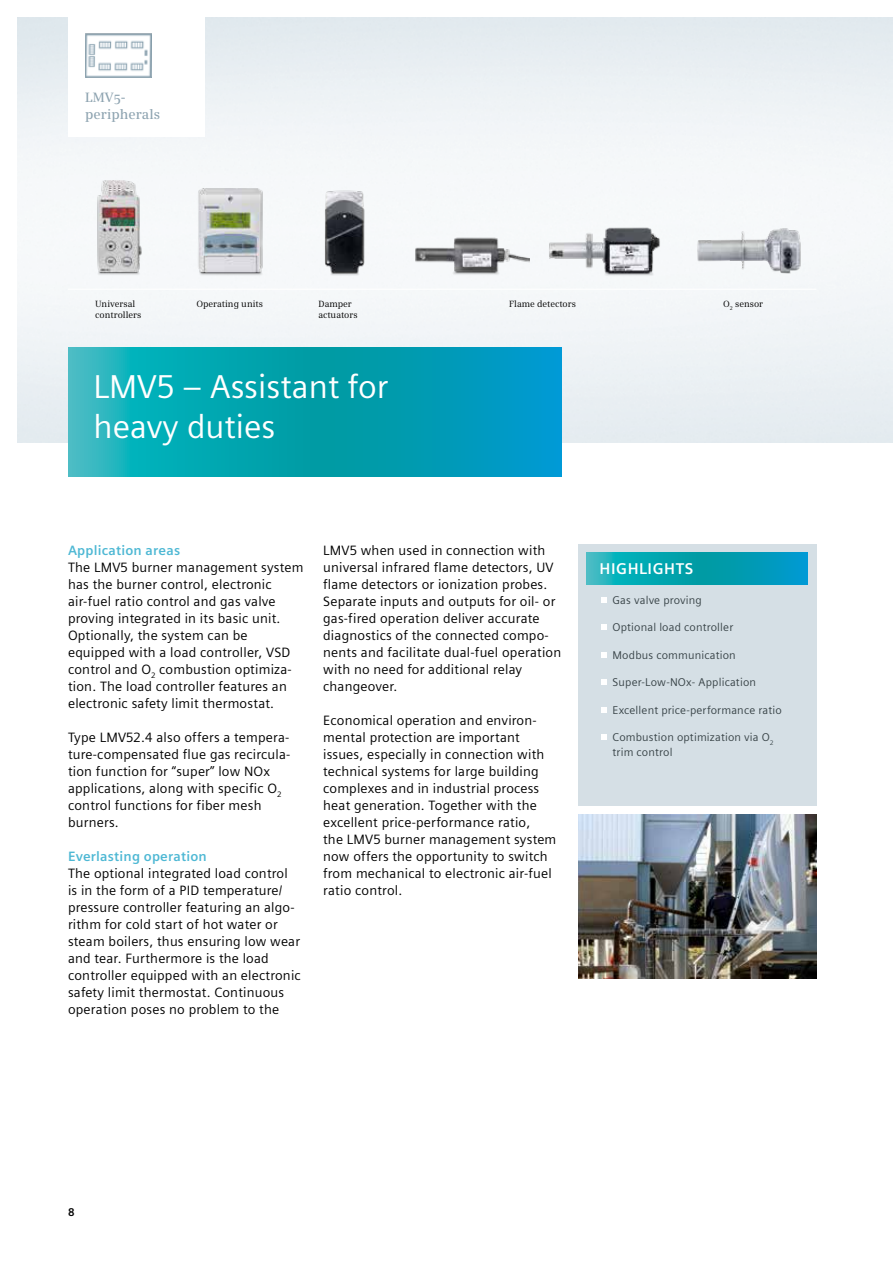
<style>
.page{position:relative;width:893px;height:1263px;background:#fff}
.page>*{position:absolute;margin:0;border:0;box-sizing:border-box;transform-origin:0 0}
.t1{font:33px/39.6px "Siemens Sans";color:#fff}
.t2{font:700 15.6px "Siemens Sans";letter-spacing:.035em;color:#fff}
.t3{font:13.5px/17px "Siemens Sans";letter-spacing:.015em;color:#000}
.t4{font:700 13.5px "Siemens Sans";letter-spacing:.015em;color:#4eb8d4}
.t5{font:600 13.5px/17px "Siemens Serif";color:#8da3b0}
.t6{font:11.25px/14.7px "Siemens Sans";letter-spacing:.015em;color:#394448}
.t7{font:700 11.25px "Siemens Sans";color:#000}
.t8{font:9px/10.8px "Siemens Serif";color:#000}
</style>
<div class="page">
<img style="left:17px;top:17px;width:876px;height:425px">
<div style="left:68px;top:0;width:136px;height:136px;background:#fff"></div>
<hr style="left:68px;top:289px;width:748px;height:1px;background:#fff">
<svg style="left:68px;top:347px;width:493px;height:129px;background:#06a2b6"></svg>
<div style="left:578px;top:544px;width:238px;height:262px;background:#d5dfe5"></div>
<svg style="left:601px;top:597px;width:5px;height:6px"></svg>
<svg style="left:601px;top:624px;width:5px;height:6px"></svg>
<svg style="left:601px;top:652px;width:5px;height:6px"></svg>
<svg style="left:601px;top:679px;width:5px;height:6px"></svg>
<svg style="left:601px;top:707px;width:5px;height:5px"></svg>
<svg style="left:601px;top:734px;width:5px;height:6px"></svg>
<svg style="left:587px;top:553px;width:221px;height:32px;background:#06a2b6"></svg>
<img style="left:578px;top:814px;width:238px;height:164px">
<img style="left:85px;top:34px;width:66px;height:44px">
<img style="left:93px;top:180px;width:52px;height:102px">
<img style="left:192px;top:188px;width:77px;height:94px">
<img style="left:312px;top:187px;width:66px;height:101px">
<img style="left:414px;top:234px;width:115px;height:46px">
<img style="left:549px;top:226px;width:115px;height:54px">
<img style="left:697px;top:228px;width:104px;height:60px">
<p class="t5" style="left:85px;top:90px;width:77px">LMV5- peripherals</p>
<p class="t8" style="left:95px;top:299px;width:48px">Universal controllers</p>
<p class="t8" style="left:196px;top:299px;width:68px">Operating units</p>
<p class="t8" style="left:318px;top:299px;width:41px">Damper actuators</p>
<p class="t8" style="left:509px;top:299px;width:68px">Flame detectors</p>
<p class="t8" style="left:723px;top:299px;width:41px">O<sub>2</sub> sensor</p>
<h1 class="t1" style="left:94px;top:370px;width:296px">LMV5 – Assistant for heavy duties</h1>
<p class="t4" style="left:68px;top:545px;width:114px">Application areas</p>
<p class="t3" style="left:68px;top:560px;width:237px">The LMV5 burner management system has the burner control, electronic air-fuel ratio control and gas valve proving integrated in its basic unit.<br>Optionally, the system can be equipped with a load controller, VSD control and O<sub>2</sub> combustion optimiza&shy;tion. The load controller features an electronic safety limit thermostat.</p>
<p class="t3" style="left:68px;top:730px;width:224px">Type LMV52.4 also offers a tempera&shy;ture-compensated flue gas recircula&shy;tion function for “super” low NOx applications, along with specific O<sub>2 </sub>control functions for fiber mesh burners.</p>
<p class="t4" style="left:68px;top:851px;width:140px">Everlasting operation</p>
<p class="t3" style="left:68px;top:866px;width:234px">The optional integrated load control<br>is in the form of a PID temperature/ pressure controller featuring an algo&shy;rithm for cold start of hot water or steam boilers, thus ensuring low wear and tear. Furthermore is the load controller equipped with an electronic safety limit thermostat. Continuous operation poses no problem to the</p>
<p class="t3" style="left:323px;top:543px;width:240px">LMV5 when used in connection with universal infrared flame detectors, UV flame detectors or ionization probes.<br>Separate inputs and outputs for oil- or gas-fired operation deliver accurate diagnostics of the connected compo&shy;nents and facilitate dual-fuel operation with no need for additional relay changeover.</p>
<p class="t3" style="left:323px;top:713px;width:235px">Economical operation and environ&shy;mental protection are important issues, especially in connection with technical systems for large building complexes and in industrial process heat generation. Together with the excellent price-performance ratio,<br>the LMV5 burner management system now offers the opportunity to switch from mechanical to electronic air-fuel ratio control.</p>
<p class="t2" style="left:600px;top:562px;width:95px">HIGHLIGHTS</p>
<p class="t6" style="left:613px;top:594px;width:91px">Gas valve proving</p>
<p class="t6" style="left:613px;top:621px;width:122px">Optional load controller</p>
<p class="t6" style="left:613px;top:648px;width:125px">Modbus communication</p>
<p class="t6" style="left:613px;top:676px;width:145px">Super-Low-NOx- Application</p>
<p class="t6" style="left:613px;top:703px;width:171px">Excellent price-performance ratio</p>
<p class="t6" style="left:613px;top:730px;width:162px">Combustion optimization via O<sub>2 </sub>trim control</p>
<p class="t7" style="left:68px;top:1208px;width:8px">8</p>
</div>
